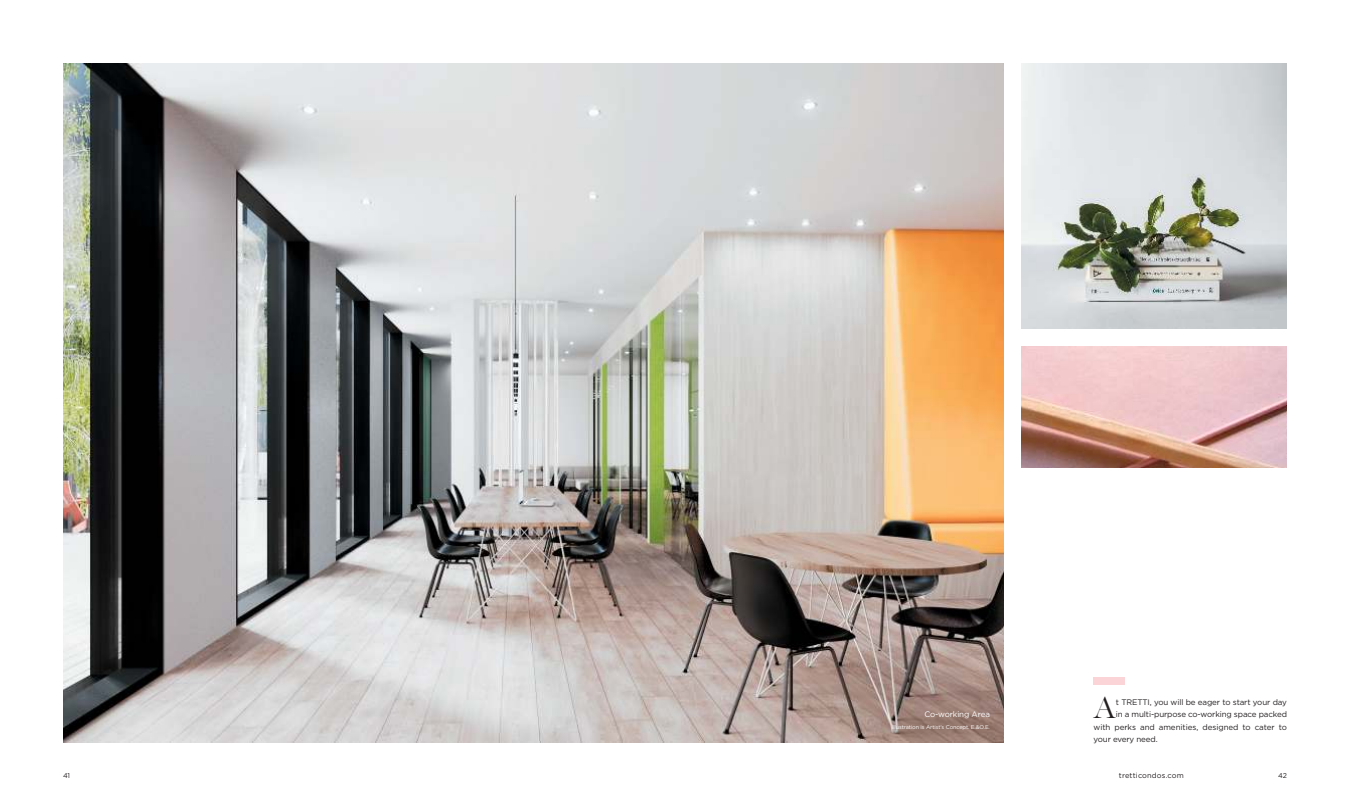
<style>
.page{position:relative;width:1350px;height:810px;background:#fff}
.page>*{position:absolute;margin:0;border:0;box-sizing:border-box;transform-origin:0 0}
.t1{font:300 26.9px "Miller Banner";color:#231f20}
.t2{font:8px "Gotham";letter-spacing:-.015em;color:#231f20}
.t3{font:8px "Gotham";letter-spacing:-.015em;color:#fff}
.t4{font:7.4px "Gotham";letter-spacing:.02em;color:#231f20}
.t5{font:7px "Gotham";color:#231f20}
.t6{font:5.5px "Gotham";letter-spacing:-.02em;color:#fff}
</style>
<div class="page">
<img style="left:63px;top:63px;width:941px;height:679px">
<img style="left:1022px;top:346px;width:265px;height:122px">
<div style="left:1094px;top:677px;width:31px;height:7px;background:#fbd4d7"></div>
<img style="left:1022px;top:63px;width:265px;height:265px">
<p class="t3" style="left:924px;top:711px;width:67px">Co-working Area</p>
<p class="t6" style="left:892px;top:725px;width:100px">Illustration is Artist’s Concept. E.&amp;O.E.</p>
<h1 class="t1" style="left:1094px;top:696px;width:22px">A</h1>
<p class="t2" style="left:1116px;top:699px;width:173px">t TRETTI, you will be eager to start your day</p>
<p class="t2" style="left:1116px;top:711px;width:173px">in a multi-purpose co-working space packed</p>
<p class="t2" style="left:1093px;top:724px;width:195px">with perks and amenities, designed to cater to</p>
<p class="t2" style="left:1093px;top:736px;width:66px">your every need.</p>
<p class="t5" style="left:63px;top:772px;width:8px">41</p>
<p class="t4" style="left:1119px;top:772px;width:66px">tretticondos.com</p>
<p class="t5" style="left:1278px;top:772px;width:10px">42</p>
</div>
